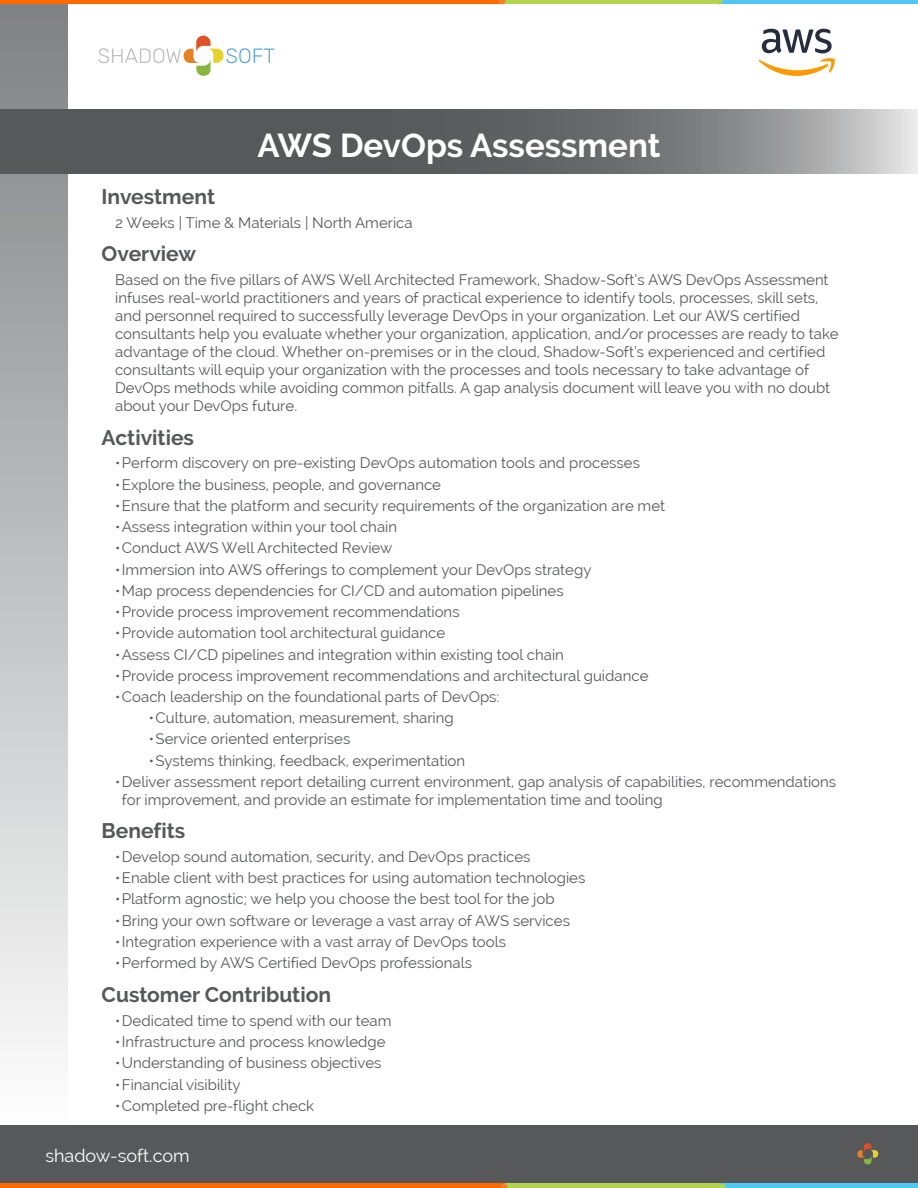
<style>
.page{position:relative;width:918px;height:1188px;background:#fff}
.page>*{position:absolute;margin:0;border:0;box-sizing:border-box;transform-origin:0 0}
.t1{font:700 33px "Raleway";color:#fff}
.t2{font:700 21px "Raleway";color:#57585a}
.t3{font:18px "Raleway";color:#fff}
.NormalTextLeftCC{font:15px/18px "Raleway";color:#57585a}
</style>
<div class="page">
<div style="left:0;top:1126px;width:918px;height:62px;background:#57585a"></div>
<svg style="left:857px;top:1143px;width:22px;height:22px"></svg>
<hr style="left:720px;top:1184px;width:198px;height:4px;background:#50c6f3">
<hr style="left:505px;top:1184px;width:215px;height:4px;background:#b1d34d">
<hr style="left:0;top:1184px;width:505px;height:4px;background:#ff6a00">
<svg style="left:500px;top:1184px;width:9px;height:4px"></svg>
<svg style="left:720px;top:1184px;width:6px;height:4px"></svg>
<hr style="left:717px;top:0;width:201px;height:4px;background:#50c6f3">
<hr style="left:502px;top:0;width:215px;height:4px;background:#b1d34d">
<hr style="left:0;top:0;width:502px;height:4px;background:#ff6a00">
<svg style="left:498px;top:0;width:8px;height:4px"></svg>
<svg style="left:717px;top:0;width:6px;height:4px"></svg>
<svg style="left:99px;top:36px;width:175px;height:40px"></svg>
<div style="left:0;top:4px;width:68px;height:1122px;background:linear-gradient(to bottom,#7f8184,#fefdfd)"></div>
<svg style="left:0;top:109px;width:918px;height:64px;background:#707172"></svg>
<svg style="left:758px;top:29px;width:77px;height:47px"></svg>
<p class="t2" style="left:102px;top:185px;width:115px">Investment</p>
<p class="t1" style="left:258px;top:126px;width:404px">AWS DevOps Assessment</p>
<p class="NormalTextLeftCC" style="left:115px;top:214px;width:299px">2 Weeks | Time &amp; Materials | North America</p>
<p class="t2" style="left:102px;top:242px;width:96px">Overview</p>
<p class="NormalTextLeftCC" style="left:115px;top:271px;width:725px">Based on the five pillars of AWS Well Architected Framework, Shadow-Soft’s AWS DevOps Assessment infuses real-world practitioners and years of practical experience to identify tools, processes, skill sets, and personnel required to successfully leverage DevOps in your organization. Let our AWS certified consultants help you evaluate whether your organization, application, and/or processes are ready to take advantage of the cloud. Whether on-premises or in the cloud, Shadow-Soft’s experienced and certified consultants will equip your organization with the processes and tools necessary to take advantage of DevOps methods while avoiding common pitfalls. A gap analysis document will leave you with no doubt about your DevOps future.</p>
<p class="t2" style="left:102px;top:425px;width:94px">Activities</p>
<p class="NormalTextLeftCC" style="left:115px;top:454px;width:526px">•Perform discovery on pre-existing DevOps automation tools and processes</p>
<p class="NormalTextLeftCC" style="left:115px;top:475px;width:327px">•Explore the business, people, and governance</p>
<p class="NormalTextLeftCC" style="left:115px;top:497px;width:551px">•Ensure that the platform and security requirements of the organization are met</p>
<p class="NormalTextLeftCC" style="left:115px;top:518px;width:283px">•Assess integration within your tool chain</p>
<p class="NormalTextLeftCC" style="left:115px;top:539px;width:279px">•Conduct AWS Well Architected Review</p>
<p class="NormalTextLeftCC" style="left:115px;top:560px;width:478px">•Immersion into AWS offerings to complement your DevOps strategy</p>
<p class="NormalTextLeftCC" style="left:115px;top:581px;width:450px">•Map process dependencies for CI/CD and automation pipelines</p>
<p class="NormalTextLeftCC" style="left:115px;top:603px;width:346px">•Provide process improvement recommendations</p>
<p class="NormalTextLeftCC" style="left:115px;top:624px;width:332px">•Provide automation tool architectural guidance</p>
<p class="NormalTextLeftCC" style="left:115px;top:645px;width:450px">•Assess CI/CD pipelines and integration within existing tool chain</p>
<p class="NormalTextLeftCC" style="left:115px;top:666px;width:535px">•Provide process improvement recommendations and architectural guidance</p>
<p class="NormalTextLeftCC" style="left:115px;top:688px;width:386px">•Coach leadership on the foundational parts of DevOps:</p>
<p class="NormalTextLeftCC" style="left:149px;top:709px;width:306px">•Culture, automation, measurement, sharing</p>
<p class="NormalTextLeftCC" style="left:149px;top:730px;width:203px">•Service oriented enterprises</p>
<p class="NormalTextLeftCC" style="left:149px;top:751px;width:318px">•Systems thinking, feedback, experimentation</p>
<p class="NormalTextLeftCC" style="left:122px;top:773px;width:716px;text-indent:-7px">•Deliver assessment report detailing current environment, gap analysis of capabilities, recommendations for improvement, and provide an estimate for implementation time and tooling</p>
<p class="t2" style="left:102px;top:819px;width:85px">Benefits</p>
<p class="NormalTextLeftCC" style="left:115px;top:848px;width:417px">•Develop sound automation, security, and DevOps practices</p>
<p class="NormalTextLeftCC" style="left:115px;top:869px;width:472px">•Enable client with best practices for using automation technologies</p>
<p class="NormalTextLeftCC" style="left:115px;top:890px;width:441px">•Platform agnostic; we help you choose the best tool for the job</p>
<p class="NormalTextLeftCC" style="left:115px;top:911px;width:456px">•Bring your own software or leverage a vast array of AWS services</p>
<p class="NormalTextLeftCC" style="left:115px;top:933px;width:392px">•Integration experience with a vast array of DevOps tools</p>
<p class="NormalTextLeftCC" style="left:115px;top:954px;width:358px">•Performed by AWS Certified DevOps professionals</p>
<p class="t2" style="left:102px;top:982px;width:231px">Customer Contribution</p>
<p class="NormalTextLeftCC" style="left:115px;top:1012px;width:278px">•Dedicated time to spend with our team</p>
<p class="NormalTextLeftCC" style="left:115px;top:1033px;width:272px">•Infrastructure and process knowledge</p>
<p class="NormalTextLeftCC" style="left:115px;top:1054px;width:268px">•Understanding of business objectives</p>
<p class="NormalTextLeftCC" style="left:115px;top:1075px;width:127px">•Financial visibility</p>
<p class="NormalTextLeftCC" style="left:115px;top:1097px;width:201px">•Completed pre-flight check</p>
<p class="t3" style="left:45px;top:1146px;width:146px">shadow-soft.com</p>
</div>
